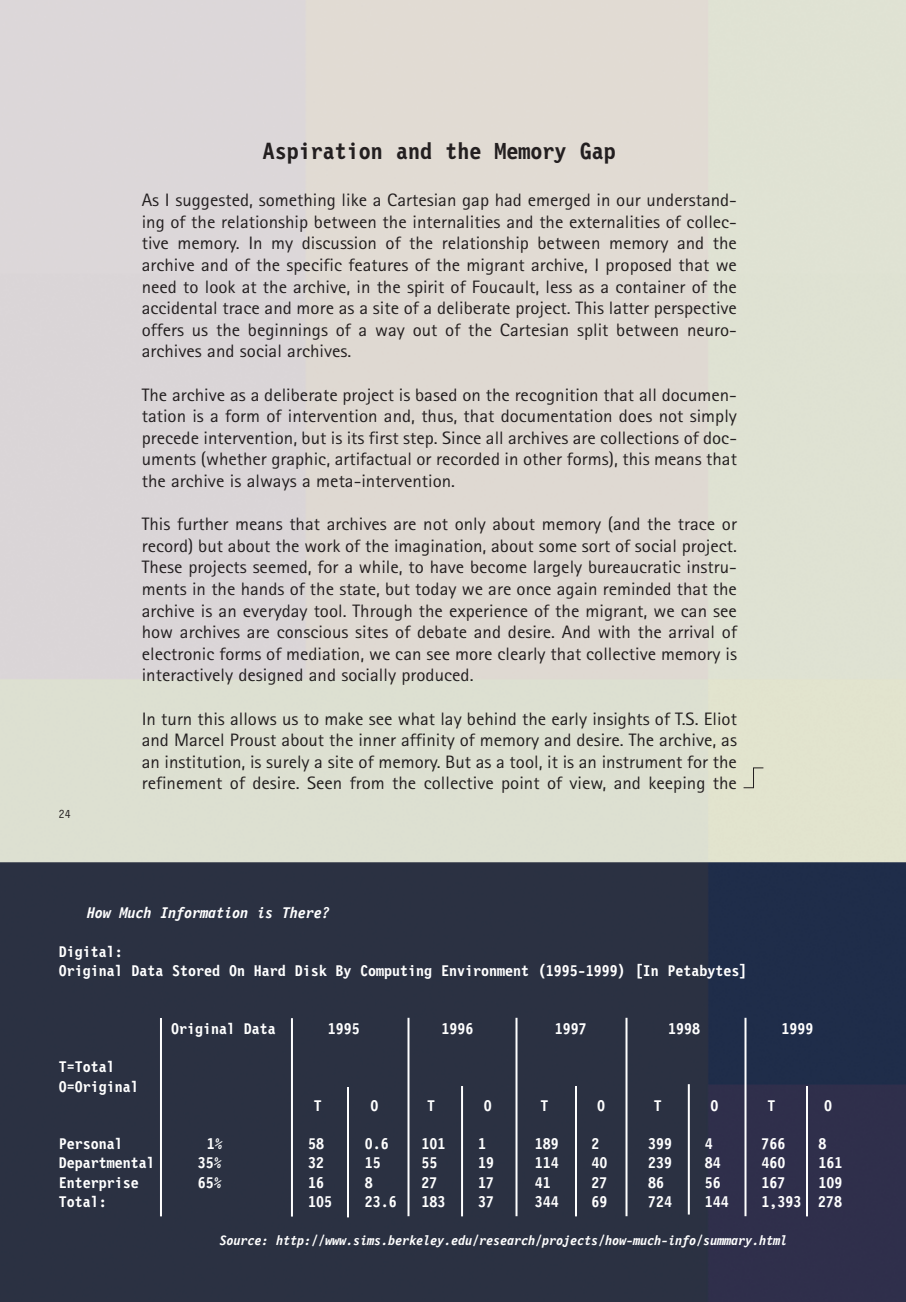
<style>
.page{position:relative;width:906px;height:1302px;background:#fff}
.page>*{position:absolute;margin:0;border:0;box-sizing:border-box;transform-origin:0 0}
.t1{font:700 24px "Letter Gothic 12 Pitch BT";color:#231f20}
.t2{font:18px/21.6px "Agfa Rotis Sans Serif";color:#231f20;text-align:justify;scale:1.05 1}
.t3{font:700 16px/19.2px "Letter Gothic 12 Pitch BT";color:#fff}
.t4{font:italic 700 16px "Letter Gothic 12 Pitch BT";color:#fff}
.t5{font:italic 700 14px "Letter Gothic 12 Pitch BT";color:#fff}
.t6{font:12px "Letter Gothic 12 Pitch BT";color:#231f20}
</style>
<div class="page">
<img style="left:0;top:0;width:906px;height:1302px">
<svg style="left:744px;top:768px;width:20px;height:21px"></svg>
<hr style="left:408px;top:1018px;width:2px;height:198px;background:#fff">
<hr style="left:745px;top:1018px;width:2px;height:198px;background:#fff">
<hr style="left:516px;top:1018px;width:2px;height:198px;background:#fff">
<hr style="left:626px;top:1018px;width:2px;height:198px;background:#fff">
<hr style="left:291px;top:1018px;width:2px;height:199px;background:#fff">
<hr style="left:160px;top:1018px;width:2px;height:198px;background:#fff">
<hr style="left:347px;top:1087px;width:2px;height:130px;background:#fff">
<hr style="left:461px;top:1086px;width:2px;height:130px;background:#fff">
<hr style="left:575px;top:1086px;width:2px;height:130px;background:#fff">
<hr style="left:688px;top:1084px;width:2px;height:131px;background:#fff">
<hr style="left:806px;top:1086px;width:2px;height:130px;background:#fff">
<p class="t6" style="left:59px;top:810px;width:13px">24</p>
<h1 class="t1" style="left:263px;top:141px;width:354px">Aspiration and the Memory Gap</h1>
<p class="t2" style="left:142px;top:191px;width:568px">As I suggested, something like a Cartesian gap had emerged in our understand&shy;ing of the relationship between the internalities and the externalities of collec&shy;tive memory. In my discussion of the relationship between memory and the archive and of the specific features of the migrant archive, I proposed that we need to look at the archive, in the spirit of Foucault, less as a container of the accidental trace and more as a site of a deliberate project. This latter perspective offers us the beginnings of a way out of the Cartesian split between neuro&shy;archives and social archives.</p>
<p class="t2" style="left:142px;top:385px;width:568px">The archive as a deliberate project is based on the recognition that all documen&shy;tation is a form of intervention and, thus, that documentation does not simply precede intervention, but is its first step. Since all archives are collections of doc&shy;uments (whether graphic, artifactual or recorded in other forms), this means that the archive is always a meta-intervention.</p>
<p class="t2" style="left:142px;top:515px;width:568px">This further means that archives are not only about memory (and the trace or record) but about the work of the imagination, about some sort of social project.<br>These projects seemed, for a while, to have become largely bureaucratic instru&shy;ments in the hands of the state, but today we are once again reminded that the archive is an everyday tool. Through the experience of the migrant, we can see how archives are conscious sites of debate and desire. And with the arrival of electronic forms of mediation, we can see more clearly that collective memory is interactively designed and socially produced.</p>
<p class="t2" style="left:142px;top:709px;width:568px">In turn this allows us to make see what lay behind the early insights of T.S. Eliot and Marcel Proust about the inner affinity of memory and desire. The archive, as an institution, is surely a site of memory. But as a tool, it is an instrument for the refinement of desire. Seen from the collective point of view, and keeping the</p>
<p class="t4" style="left:87px;top:907px;width:245px">How Much Information is There?</p>
<p class="t3" style="left:59px;top:944px;width:690px">Digital:<br>Original Data Stored On Hard Disk By Computing Environment (1995-1999) [In Petabytes]</p>
<p class="t3" style="left:59px;top:1059px;width:81px">T=Total<br>O=Original</p>
<p class="t3" style="left:171px;top:1020px;width:106px">Original Data</p>
<p class="t3" style="left:328px;top:1020px;width:33px">1995</p>
<p class="t3" style="left:441px;top:1020px;width:33px">1996</p>
<p class="t3" style="left:555px;top:1020px;width:33px">1997</p>
<p class="t3" style="left:668px;top:1020px;width:33px">1998</p>
<p class="t3" style="left:782px;top:1020px;width:33px">1999</p>
<p class="t3" style="left:314px;top:1097px;width:9px">T</p>
<p class="t3" style="left:371px;top:1097px;width:9px">O</p>
<p class="t3" style="left:427px;top:1097px;width:9px">T</p>
<p class="t3" style="left:484px;top:1097px;width:9px">O</p>
<p class="t3" style="left:541px;top:1097px;width:9px">T</p>
<p class="t3" style="left:597px;top:1097px;width:9px">O</p>
<p class="t3" style="left:654px;top:1097px;width:9px">T</p>
<p class="t3" style="left:711px;top:1097px;width:9px">O</p>
<p class="t3" style="left:767px;top:1097px;width:9px">T</p>
<p class="t3" style="left:824px;top:1097px;width:9px">O</p>
<p class="t3" style="left:59px;top:1136px;width:65px">Personal</p>
<p class="t3" style="left:207px;top:1136px;width:17px">1%</p>
<p class="t3" style="left:308px;top:1136px;width:17px">58</p>
<p class="t3" style="left:365px;top:1136px;width:25px">0.6</p>
<p class="t3" style="left:422px;top:1136px;width:25px">101</p>
<p class="t3" style="left:478px;top:1136px;width:9px">1</p>
<p class="t3" style="left:535px;top:1136px;width:25px">189</p>
<p class="t3" style="left:592px;top:1136px;width:9px">2</p>
<p class="t3" style="left:648px;top:1136px;width:25px">399</p>
<p class="t3" style="left:705px;top:1136px;width:9px">4</p>
<p class="t3" style="left:762px;top:1136px;width:25px">766</p>
<p class="t3" style="left:818px;top:1136px;width:9px">8</p>
<p class="t3" style="left:59px;top:1155px;width:97px">Departmental</p>
<p class="t3" style="left:198px;top:1155px;width:25px">35%</p>
<p class="t3" style="left:308px;top:1155px;width:17px">32</p>
<p class="t3" style="left:365px;top:1155px;width:17px">15</p>
<p class="t3" style="left:422px;top:1155px;width:17px">55</p>
<p class="t3" style="left:478px;top:1155px;width:17px">19</p>
<p class="t3" style="left:535px;top:1155px;width:25px">114</p>
<p class="t3" style="left:592px;top:1155px;width:17px">40</p>
<p class="t3" style="left:648px;top:1155px;width:25px">239</p>
<p class="t3" style="left:705px;top:1155px;width:17px">84</p>
<p class="t3" style="left:762px;top:1155px;width:25px">460</p>
<p class="t3" style="left:818px;top:1155px;width:25px">161</p>
<p class="t3" style="left:59px;top:1174px;width:81px">Enterprise</p>
<p class="t3" style="left:198px;top:1174px;width:25px">65%</p>
<p class="t3" style="left:308px;top:1174px;width:17px">16</p>
<p class="t3" style="left:365px;top:1174px;width:9px">8</p>
<p class="t3" style="left:422px;top:1174px;width:17px">27</p>
<p class="t3" style="left:478px;top:1174px;width:17px">17</p>
<p class="t3" style="left:535px;top:1174px;width:17px">41</p>
<p class="t3" style="left:592px;top:1174px;width:17px">27</p>
<p class="t3" style="left:648px;top:1174px;width:17px">86</p>
<p class="t3" style="left:705px;top:1174px;width:17px">56</p>
<p class="t3" style="left:762px;top:1174px;width:25px">167</p>
<p class="t3" style="left:818px;top:1174px;width:25px">109</p>
<p class="t3" style="left:59px;top:1193px;width:49px">Total:</p>
<p class="t3" style="left:308px;top:1193px;width:25px">105</p>
<p class="t3" style="left:365px;top:1193px;width:33px">23.6</p>
<p class="t3" style="left:422px;top:1193px;width:25px">183</p>
<p class="t3" style="left:478px;top:1193px;width:17px">37</p>
<p class="t3" style="left:535px;top:1193px;width:25px">344</p>
<p class="t3" style="left:592px;top:1193px;width:17px">69</p>
<p class="t3" style="left:648px;top:1193px;width:25px">724</p>
<p class="t3" style="left:705px;top:1193px;width:25px">144</p>
<p class="t3" style="left:762px;top:1193px;width:82px">1,393 278</p>
<p class="t5" style="left:220px;top:1235px;width:569px">Source: http://www.sims.berkeley.edu/research/projects/how-much-info/summary.html</p>
</div>
